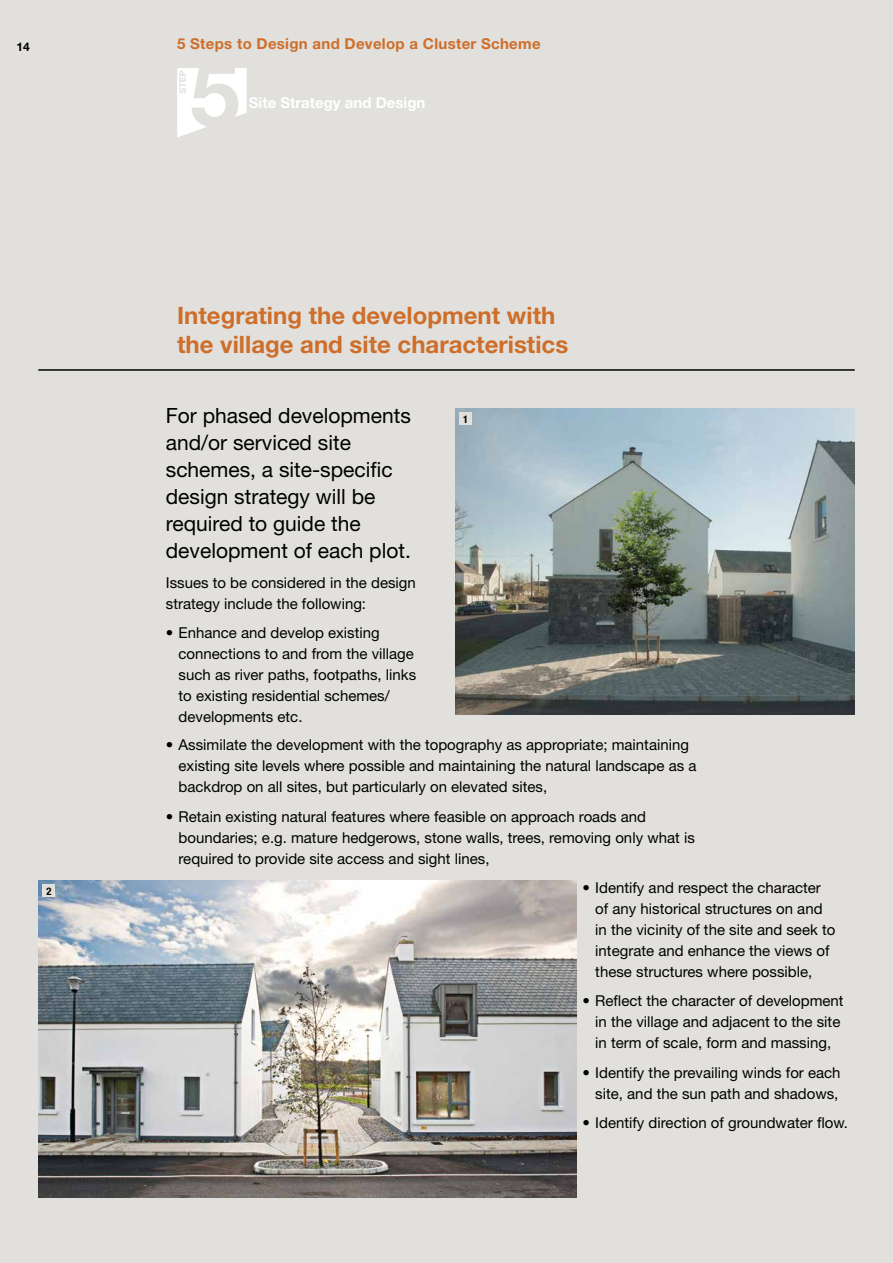
<style>
.page{position:relative;width:893px;height:1263px;background:#e1e0dc}
.page>*{position:absolute;margin:0;border:0;box-sizing:border-box;transform-origin:0 0}
.t1{font:700 24px/28.8px "Helvetica Neue LT Std";color:#ce6e2a}
.t2{font:21px/27px "Helvetica Neue LT Std";color:#000}
.t3{font:15px/21px "Helvetica Neue LT Std";color:#000}
.t4{font:700 15px "Helvetica Neue LT Std";letter-spacing:.02em;color:#ce6e2a}
.t5{font:700 15px "Helvetica Neue LT Std";color:#fff}
.t6{font:700 12px "Helvetica Neue LT Std";color:#000}
.t7{font:700 condensed 10.5px "Helvetica Neue LT Std";color:#000}
</style>
<div class="page">
<hr style="left:38px;top:369px;width:817px;height:2px;background:#000">
<img style="left:38px;top:880px;width:539px;height:317px">
<img style="left:455px;top:408px;width:400px;height:306px">
<svg style="left:177px;top:68px;width:70px;height:69px"></svg>
<div style="left:43px;top:884px;width:12px;height:13px;background:#e1e0dc"></div>
<div style="left:459px;top:412px;width:13px;height:13px;background:#e1e0dc"></div>
<p class="t6" style="left:16px;top:39px;width:15px">14</p>
<p class="t7" style="left:46px;top:884px;width:7px">2</p>
<p class="t4" style="left:177px;top:34px;width:365px">5 Steps to Design and Develop a Cluster Scheme</p>
<p class="t5" style="left:249px;top:93px;width:178px">Site Strategy and Design</p>
<h1 class="t1" style="left:177px;top:301px;width:393px">Integrating the development with the village and site characteristics</h1>
<h2 class="t2" style="left:166px;top:402px;width:247px">For phased developments and/or serviced site schemes, a site-specific design strategy will be required to guide the development of each plot.</h2>
<p class="t3" style="left:166px;top:572px;width:252px">Issues to be considered in the design strategy include the following:</p>
<p class="t3" style="left:179px;top:622px;width:239px;text-indent:-13px">• Enhance and develop existing connections to and from the village such as river paths, footpaths, links to existing residential schemes/ developments etc.</p>
<p class="t3" style="left:179px;top:734px;width:519px;text-indent:-13px">• Assimilate the development with the topography as appropriate; maintaining existing site levels where possible and maintaining the natural landscape as a backdrop on all sites, but particularly on elevated sites,</p>
<p class="t3" style="left:179px;top:806px;width:518px;text-indent:-13px">• Retain existing natural features where feasible on approach roads and boundaries; e.g. mature hedgerows, stone walls, trees, removing only what is required to provide site access and sight lines,</p>
<p class="t3" style="left:595px;top:877px;width:242px;text-indent:-13px">• Identify and respect the character of any historical structures on and in the vicinity of the site and seek to integrate and enhance the views of these structures where possible,</p>
<p class="t3" style="left:595px;top:990px;width:250px;text-indent:-13px">• Reflect the character of development in the village and adjacent to the site in term of scale, form and massing,</p>
<p class="t3" style="left:583px;top:1062px;width:260px;text-align:right">• Identify the prevailing winds for each site, and the sun path and shadows,</p>
<p class="t3" style="left:583px;top:1112px;width:267px">• Identify direction of groundwater flow.</p>
<p class="t7" style="left:463px;top:412px;width:7px">1</p>
</div>
